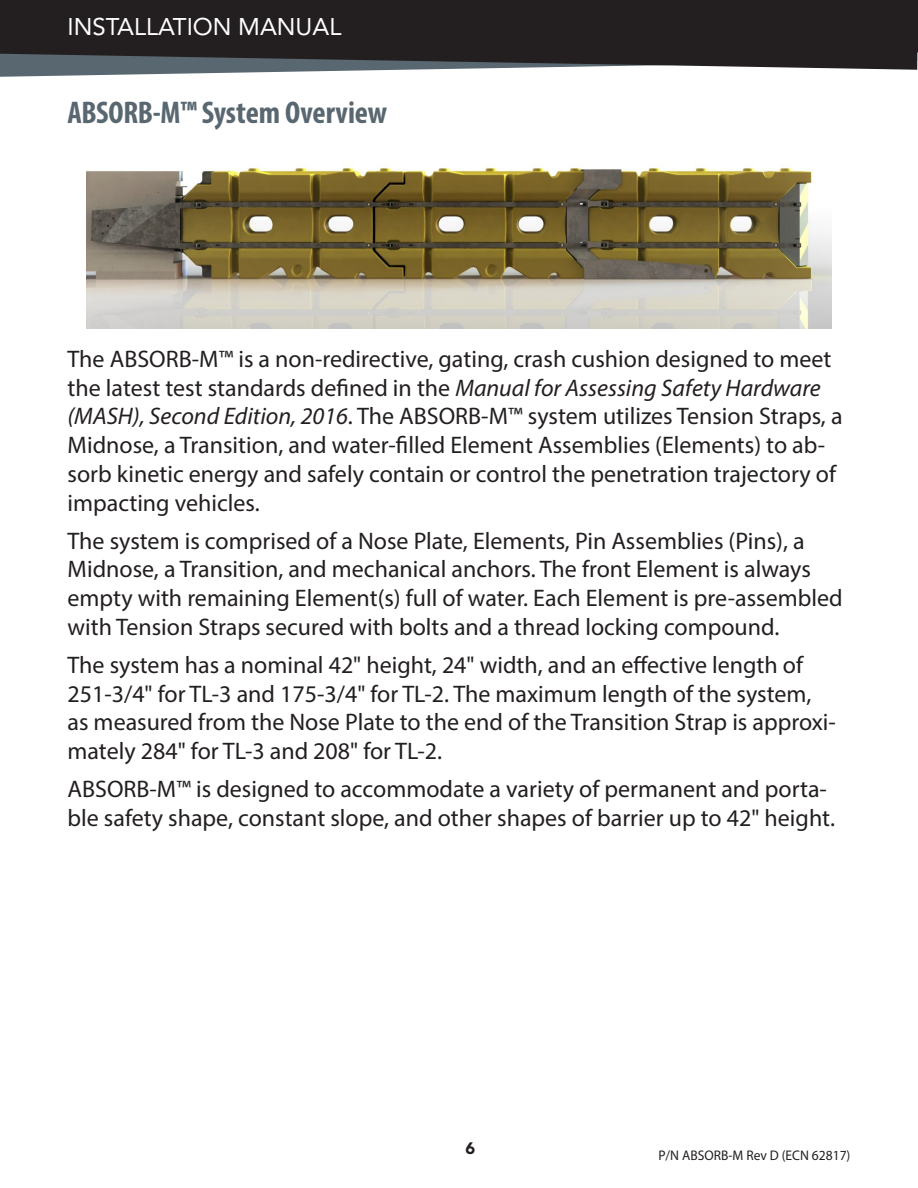
<style>
.page{position:relative;width:918px;height:1188px;background:#fff}
.page>*{position:absolute;margin:0;border:0;box-sizing:border-box;transform-origin:0 0}
.Header_1{font:700 condensed 31.5px "Myriad Pro";letter-spacing:-.005em;color:#596770}
.Body_Text{font:24px/28.8px "Myriad Pro";color:#231f20}
.t1{font:24px "Avenir LT Std";color:#fff}
.t2{font:900 16.5px "Avenir LT Std";color:#231f20}
.t3{font:13.95px "Myriad Pro";color:#231f20}
.s1{font-style:italic}
</style>
<div class="page">
<svg style="left:0;top:70px;width:385px;height:7px"></svg>
<svg style="left:0;top:0;width:917px;height:70px;background:#2c2a2c"></svg>
<svg style="left:905px;top:0;width:13px;height:69px"></svg>
<img style="left:87px;top:167px;width:744px;height:161px">
<p class="t1" style="left:68px;top:13px;width:275px">INSTALLATION MANUAL</p>
<p class="Header_1" style="left:68px;top:93px;width:321px">ABSORB-M™ System Overview</p>
<p class="Body_Text" style="left:68px;top:344px;width:777px">The ABSORB-M™ is a non-redirective, gating, crash cushion designed to meet the latest test standards defined in the <span class="s1">Manual for Assessing Safety Hardware (MASH), Second Edition, 2016</span>. The ABSORB-M™ system utilizes Tension Straps, a Midnose, a Transition, and water-filled Element Assemblies (Elements) to ab&shy;sorb kinetic energy and safely contain or control the penetration trajectory of impacting vehicles.</p>
<p class="Body_Text" style="left:68px;top:526px;width:777px">The system is comprised of a Nose Plate, Elements, Pin Assemblies (Pins), a Midnose, a Transition, and mechanical anchors. The front Element is always empty with remaining Element(s) full of water. Each Element is pre-assembled with Tension Straps secured with bolts and a thread locking compound.</p>
<p class="Body_Text" style="left:68px;top:650px;width:770px">The system has a nominal 42" height, 24" width, and an effective length of 251-3/4" for TL-3 and 175-3/4" for TL-2. The maximum length of the system, as measured from the Nose Plate to the end of the Transition Strap is approxi&shy;mately 284" for TL-3 and 208" for TL-2.</p>
<p class="Body_Text" style="left:68px;top:774px;width:769px">ABSORB-M™ is designed to accommodate a variety of permanent and porta&shy;ble safety shape, constant slope, and other shapes of barrier up to 42" height.</p>
<p class="t2" style="left:466px;top:1138px;width:11px">6</p>
<p class="t3" style="left:658px;top:1147px;width:194px">P/N ABSORB-M Rev D (ECN 62817)</p>
</div>
